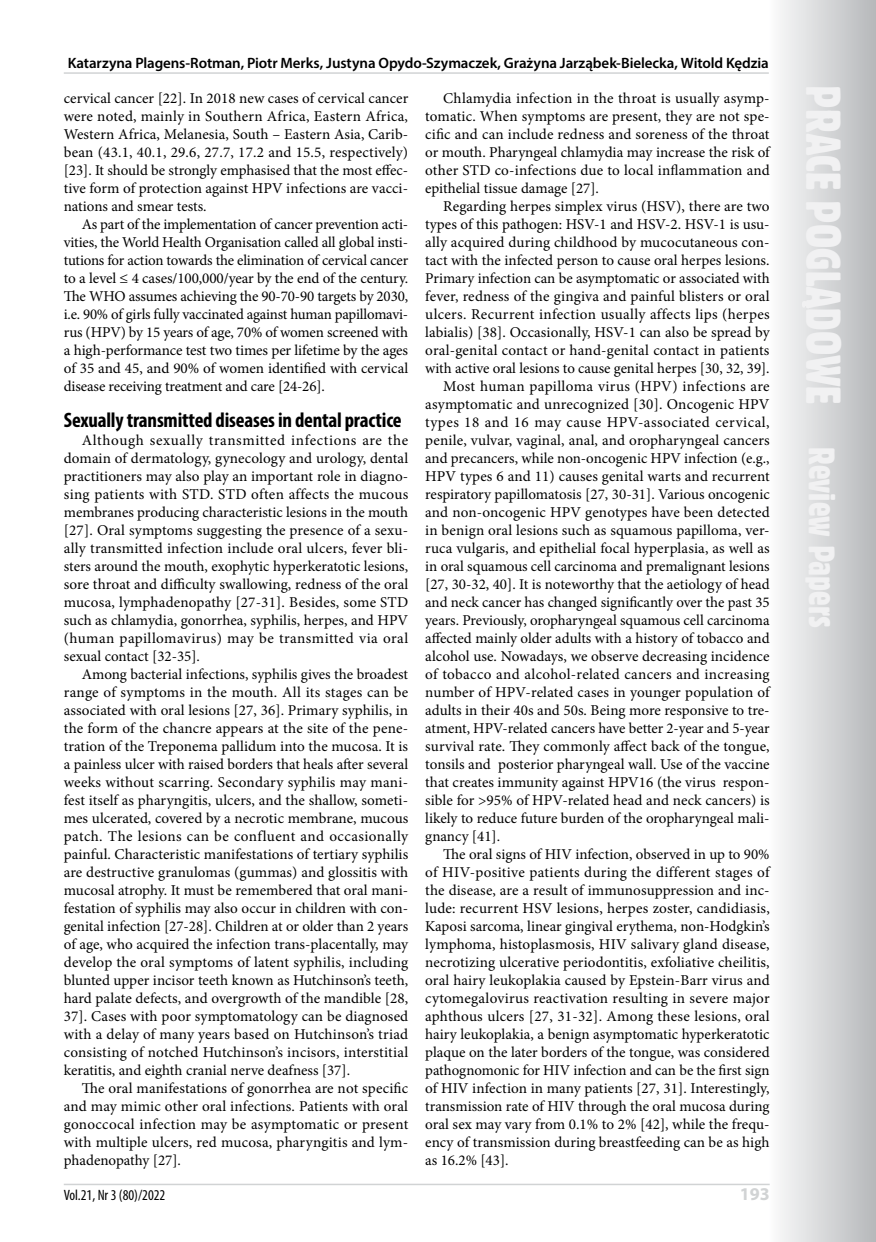
<style>
.page{position:relative;width:876px;height:1242px;background:#fff}
.page>*{position:absolute;margin:0;border:0;box-sizing:border-box;transform-origin:0 0}
.t1{font:48px "Gothic 821 Condensed BT";color:#f1f1f2}
.t2{font:700 condensed 21px "Myriad Pro";letter-spacing:-.01em;color:#000}
.t3{font:700 18px "Myriad Pro";color:#d1d3d4}
.t4{font:15px/18px "Minion Pro";letter-spacing:.005em;color:#000;text-align:justify}
.t5{font:600 15px "Myriad Pro";letter-spacing:-.005em;color:#000}
.t6{font:15px "Minion Pro";letter-spacing:.03em;color:#000}
.t7{font:15px "Minion Pro";letter-spacing:.025em;color:#000}
.t8{font:condensed 15px "Myriad Pro";color:#000}
.s1{font-size:36px}
</style>
<div class="page">
<svg style="left:780px;top:0;width:96px;height:1242px;background:#d4d6d7"></svg>
<hr style="left:64px;top:1183px;width:706px;height:2px;background:#d1d3d4">
<hr style="left:64px;top:72px;width:705px;height:2px;background:#d1d3d4">
<svg style="left:802px;top:300px;width:7px;height:8px"></svg>
<svg style="left:827px;top:111px;width:4px;height:7px"></svg>
<p class="t5" style="left:68px;top:53px;width:702px">Katarzyna Plagens-Rotman, Piotr Merks, Justyna Opydo-Szymaczek, Grażyna Jarząbek-Bielecka, Witold Kędzia</p>
<p class="t4" style="left:64px;top:89px;width:346px">cervical cancer [22]. In 2018 new cases of cervical cancer were noted, mainly in Southern Africa, Eastern Africa, Western Africa, Melanesia, South – Eastern Asia, Carib&shy;bean (43.1, 40.1, 29.6, 27.7, 17.2 and 15.5, respectively) [23]. It should be strongly emphasised that the most effec&shy;tive form of protection against HPV infections are vacci&shy;nations and smear tests.</p>
<p class="t4" style="left:64px;top:215px;width:346px;text-indent:18px">As part of the implementation of cancer prevention acti&shy;vities, the World Health Organisation called all global insti&shy;tutions for action towards the elimination of cervical cancer to a level ≤ 4 cases/100,000/year by the end of the century.<br>The WHO assumes achieving the 90-70-90 targets by 2030, i.e. 90% of girls fully vaccinated against human papillomavi&shy;rus (HPV) by 15 years of age, 70% of women screened with a high-performance test two times per lifetime by the ages of 35 and 45, and 90% of women identified with cervical disease receiving treatment and care [24-26].</p>
<h2 class="t2" style="left:64px;top:407px;width:339px">Sexually transmitted diseases in dental practice</h2>
<p class="t4" style="left:64px;top:431px;width:346px;text-indent:18px">Although sexually transmitted infections are the domain of dermatology, gynecology and urology, dental practitioners may also play an important role in diagno&shy;sing patients with STD. STD often affects the mucous membranes producing characteristic lesions in the mouth [27]. Oral symptoms suggesting the presence of a sexu&shy;ally transmitted infection include oral ulcers, fever bli&shy;sters around the mouth, exophytic hyperkeratotic lesions, sore throat and difficulty swallowing, redness of the oral mucosa, lymphadenopathy [27-31]. Besides, some STD such as chlamydia, gonorrhea, syphilis, herpes, and HPV (human papillomavirus) may be transmitted via oral sexual contact [32-35].</p>
<p class="t4" style="left:64px;top:665px;width:346px;text-indent:18px">Among bacterial infections, syphilis gives the broadest range of symptoms in the mouth. All its stages can be associated with oral lesions [27, 36]. Primary syphilis, in the form of the chancre appears at the site of the pene&shy;tration of the Treponema pallidum into the mucosa. It is a painless ulcer with raised borders that heals after several weeks without scarring. Secondary syphilis may mani&shy;fest itself as pharyngitis, ulcers, and the shallow, someti&shy;mes ulcerated, covered by a necrotic membrane, mucous patch. The lesions can be confluent and occasionally painful. Characteristic manifestations of tertiary syphilis are destructive granulomas (gummas) and glossitis with mucosal atrophy. It must be remembered that oral mani&shy;festation of syphilis may also occur in children with con&shy;genital infection [27-28]. Children at or older than 2 years of age, who acquired the infection trans-placentally, may develop the oral symptoms of latent syphilis, including blunted upper incisor teeth known as Hutchinson’s teeth, hard palate defects, and overgrowth of the mandible [28, 37]. Cases with poor symptomatology can be diagnosed with a delay of many years based on Hutchinson’s triad consisting of notched Hutchinson’s incisors, interstitial keratitis, and eighth cranial nerve deafness [37].</p>
<p class="t4" style="left:64px;top:1079px;width:346px;text-indent:18px">The oral manifestations of gonorrhea are not specific and may mimic other oral infections. Patients with oral gonoccocal infection may be asymptomatic or present with multiple ulcers, red mucosa, pharyngitis and lym&shy;phadenopathy [27].</p>
<p class="t4" style="left:425px;top:89px;width:346px;text-indent:18px">Chlamydia infection in the throat is usually asymp&shy;tomatic. When symptoms are present, they are not spe&shy;cific and can include redness and soreness of the throat or mouth. Pharyngeal chlamydia may increase the risk of other STD co-infections due to local inflammation and epithelial tissue damage [27].</p>
<p class="t4" style="left:443px;top:197px;width:328px">Regarding herpes simplex virus (HSV), there are two</p>
<p class="t4" style="left:425px;top:215px;width:346px">types of this pathogen: HSV-1 and HSV-2. HSV-1 is usu-</p>
<p class="t4" style="left:425px;top:233px;width:346px">ally acquired during childhood by mucocutaneous con-</p>
<p class="t4" style="left:425px;top:251px;width:346px">tact with the infected person to cause oral herpes lesions.</p>
<p class="t4" style="left:425px;top:269px;width:346px">Primary infection can be asymptomatic or associated with</p>
<p class="t4" style="left:425px;top:287px;width:346px">fever, redness of the gingiva and painful blisters or oral</p>
<p class="t4" style="left:425px;top:305px;width:346px">ulcers. Recurrent infection usually affects lips (herpes</p>
<p class="t4" style="left:425px;top:323px;width:346px">labialis) [38]. Occasionally, HSV-1 can also be spread by</p>
<p class="t4" style="left:425px;top:341px;width:346px">oral-genital contact or hand-genital contact in patients</p>
<p class="t4" style="left:425px;top:359px;width:346px">with active oral lesions to cause genital herpes [30, 32, 39].</p>
<p class="t7" style="left:443px;top:376px;width:328px">Most human papilloma virus (HPV) infections are</p>
<p class="t4" style="left:425px;top:395px;width:346px">asymptomatic and unrecognized [30]. Oncogenic HPV</p>
<p class="t6" style="left:425px;top:412px;width:346px">types 18 and 16 may cause HPV-associated cervical,</p>
<p class="t4" style="left:425px;top:431px;width:346px">penile, vulvar, vaginal, anal, and oropharyngeal cancers</p>
<p class="t4" style="left:425px;top:449px;width:346px">and precancers, while non-oncogenic HPV infection (e.g.,</p>
<p class="t4" style="left:425px;top:467px;width:346px">HPV types 6 and 11) causes genital warts and recurrent</p>
<p class="t4" style="left:425px;top:485px;width:346px">respiratory papillomatosis [27, 30-31]. Various oncogenic</p>
<p class="t4" style="left:425px;top:503px;width:346px">and non-oncogenic HPV genotypes have been detected</p>
<p class="t4" style="left:425px;top:521px;width:346px">in benign oral lesions such as squamous papilloma, ver-</p>
<p class="t4" style="left:425px;top:539px;width:346px">ruca vulgaris, and epithelial focal hyperplasia, as well as</p>
<p class="t4" style="left:425px;top:557px;width:346px">in oral squamous cell carcinoma and premalignant lesions</p>
<p class="t4" style="left:425px;top:575px;width:346px">[27, 30-32, 40]. It is noteworthy that the aetiology of head</p>
<p class="t4" style="left:425px;top:593px;width:346px">and neck cancer has changed significantly over the past 35</p>
<p class="t4" style="left:425px;top:611px;width:346px">years. Previously, oropharyngeal squamous cell carcinoma</p>
<p class="t4" style="left:425px;top:629px;width:346px">affected mainly older adults with a history of tobacco and</p>
<p class="t4" style="left:425px;top:647px;width:346px">alcohol use. Nowadays, we observe decreasing incidence</p>
<p class="t4" style="left:425px;top:665px;width:346px">of tobacco and alcohol-related cancers and increasing</p>
<p class="t4" style="left:425px;top:683px;width:346px">number of HPV-related cases in younger population of</p>
<p class="t4" style="left:425px;top:701px;width:346px">adults in their 40s and 50s. Being more responsive to tre-</p>
<p class="t4" style="left:425px;top:719px;width:346px">atment, HPV-related cancers have better 2-year and 5-year</p>
<p class="t4" style="left:425px;top:737px;width:346px">survival rate. They commonly affect back of the tongue,</p>
<p class="t4" style="left:425px;top:755px;width:346px">tonsils and posterior pharyngeal wall. Use of the vaccine</p>
<p class="t4" style="left:425px;top:773px;width:346px">that creates immunity against HPV16 (the virus respon-</p>
<p class="t4" style="left:425px;top:791px;width:346px">sible for &gt;95% of HPV-related head and neck cancers) is</p>
<p class="t4" style="left:425px;top:809px;width:346px">likely to reduce future burden of the oropharyngeal mali-</p>
<p class="t4" style="left:425px;top:827px;width:76px">gnancy [41].</p>
<p class="t4" style="left:443px;top:845px;width:328px">The oral signs of HIV infection, observed in up to 90%</p>
<p class="t4" style="left:425px;top:863px;width:346px">of HIV-positive patients during the different stages of</p>
<p class="t4" style="left:425px;top:881px;width:346px">the disease, are a result of immunosuppression and inc-</p>
<p class="t4" style="left:425px;top:899px;width:346px">lude: recurrent HSV lesions, herpes zoster, candidiasis,</p>
<p class="t4" style="left:425px;top:917px;width:346px">Kaposi sarcoma, linear gingival erythema, non-Hodgkin’s</p>
<p class="t4" style="left:425px;top:935px;width:346px">lymphoma, histoplasmosis, HIV salivary gland disease,</p>
<p class="t4" style="left:425px;top:953px;width:346px">necrotizing ulcerative periodontitis, exfoliative cheilitis,</p>
<p class="t4" style="left:425px;top:971px;width:346px">oral hairy leukoplakia caused by Epstein-Barr virus and</p>
<p class="t4" style="left:425px;top:989px;width:346px">cytomegalovirus reactivation resulting in severe major</p>
<p class="t4" style="left:425px;top:1007px;width:346px">aphthous ulcers [27, 31-32]. Among these lesions, oral</p>
<p class="t4" style="left:425px;top:1025px;width:346px">hairy leukoplakia, a benign asymptomatic hyperkeratotic</p>
<p class="t4" style="left:425px;top:1043px;width:346px">plaque on the later borders of the tongue, was considered</p>
<p class="t4" style="left:425px;top:1061px;width:346px">pathognomonic for HIV infection and can be the first sign</p>
<p class="t4" style="left:425px;top:1079px;width:346px">of HIV infection in many patients [27, 31]. Interestingly,</p>
<p class="t4" style="left:425px;top:1097px;width:346px">transmission rate of HIV through the oral mucosa during</p>
<p class="t4" style="left:425px;top:1115px;width:346px">oral sex may vary from 0.1% to 2% [42], while the frequ-</p>
<p class="t4" style="left:425px;top:1133px;width:346px">ency of transmission during breastfeeding can be as high</p>
<p class="t4" style="left:425px;top:1151px;width:85px">as 16.2% [43].</p>
<p class="t8" style="left:64px;top:1186px;width:103px">Vol.21, Nr 3 (80)/2022</p>
<p class="t3" style="left:740px;top:1182px;width:31px">193</p>
<h1 class="t1" style="left:852px;top:85px;width:544px;rotate:90deg">PRACE POGLADOWE <span class="s1">Review Papers</span></h1>
</div>
